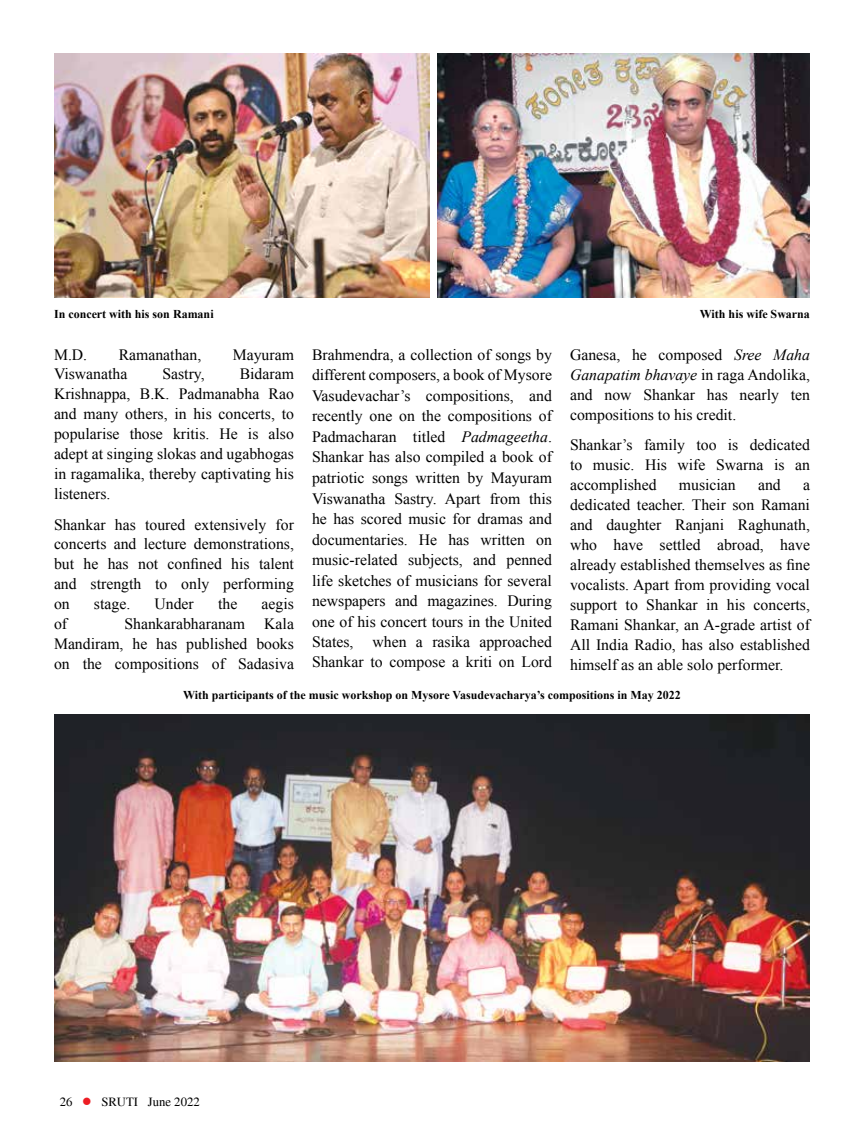
<style>
.page{position:relative;width:864px;height:1134px;background:#fff}
.page>*{position:absolute;margin:0;border:0;box-sizing:border-box;transform-origin:0 0}
.t1{font:15.75px/20px "Times New Roman";color:#000;text-align:justify}
.t2{font:12.75px "Times";color:#000}
.t3{font:700 12px "Times New Roman";color:#000}
.s1{font-style:italic}
.s2{color:#ed1d24}
</style>
<div class="page">
<img style="left:438px;top:54px;width:372px;height:244px">
<img style="left:54px;top:54px;width:375px;height:244px">
<img style="left:55px;top:714px;width:754px;height:348px">
<p class="t3" style="left:54px;top:306px;width:161px">In concert with his son Ramani</p>
<p class="t3" style="left:700px;top:306px;width:112px">With his wife Swarna</p>
<p class="t1" style="left:54px;top:344px;width:35px">M.D.</p>
<p class="t1" style="left:119px;top:344px;width:84px">Ramanathan,</p>
<p class="t1" style="left:233px;top:344px;width:63px">Mayuram</p>
<p class="t1" style="left:54px;top:364px;width:75px">Viswanatha</p>
<p class="t1" style="left:162px;top:364px;width:44px">Sastry,</p>
<p class="t1" style="left:54px;top:364px;width:242px;text-indent:186px">Bidaram Krishnappa, B.K. Padmanabha Rao and many others, in his concerts, to popularise those kritis. He is also adept at singing slokas and ugabhogas in ragamalika, thereby captivating his listeners.</p>
<p class="t1" style="left:54px;top:514px;width:242px">Shankar has toured extensively for concerts and lecture demonstrations, but he has not confined his talent and strength to only performing on</p>
<p class="t1" style="left:94px;top:594px;width:38px">stage.</p>
<p class="t1" style="left:155px;top:594px;width:41px">Under</p>
<p class="t1" style="left:218px;top:594px;width:21px">the</p>
<p class="t1" style="left:262px;top:594px;width:34px">aegis</p>
<p class="t1" style="left:54px;top:614px;width:242px;text-indent:70px">Shankarabharanam Kala Mandiram, he has published books on the compositions of Sadasiva</p>
<p class="t1" style="left:54px;top:614px;width:15px">of</p>
<p class="t1" style="left:312px;top:344px;width:242px;line-height:20.5px">Brahmendra, a collection of songs by different composers, a book of Mysore Vasudevachar’s compositions, and recently one on the compositions of Padmacharan titled <span class="s1">Padmageetha</span>.<br>Shankar has also compiled a book of patriotic songs written by Mayuram Viswanatha Sastry. Apart from this he has scored music for dramas and documentaries. He has written on music-related subjects, and penned life sketches of musicians for several newspapers and magazines. During one of his concert tours in the United States, when a rasika approached Shankar to compose a kriti on Lord</p>
<p class="t1" style="left:570px;top:344px;width:242px">Ganesa, he composed <span class="s1">Sree Maha Ganapatim bhavaye</span> in raga Andolika, and now Shankar has nearly ten compositions to his credit.</p>
<p class="t1" style="left:570px;top:435px;width:242px">Shankar’s family too is dedicated to music. His wife Swarna is an accomplished</p>
<p class="t1" style="left:679px;top:475px;width:58px">musician</p>
<p class="t1" style="left:758px;top:475px;width:24px">and</p>
<p class="t1" style="left:570px;top:475px;width:242px;text-indent:233px">a dedicated teacher. Their son Ramani and daughter Ranjani Raghunath, who have settled abroad, have already established themselves as fine vocalists. Apart from providing vocal support to Shankar in his concerts, Ramani Shankar, an A-grade artist of All India Radio, has also established himself as an able solo performer.</p>
<p class="t3" style="left:183px;top:687px;width:499px">With participants of the music workshop on Mysore Vasudevacharya’s compositions in May 2022</p>
<p class="t2" style="left:60px;top:1095px;width:141px">26 <span class="s2">●</span> SRUTI June 2022</p>
</div>
